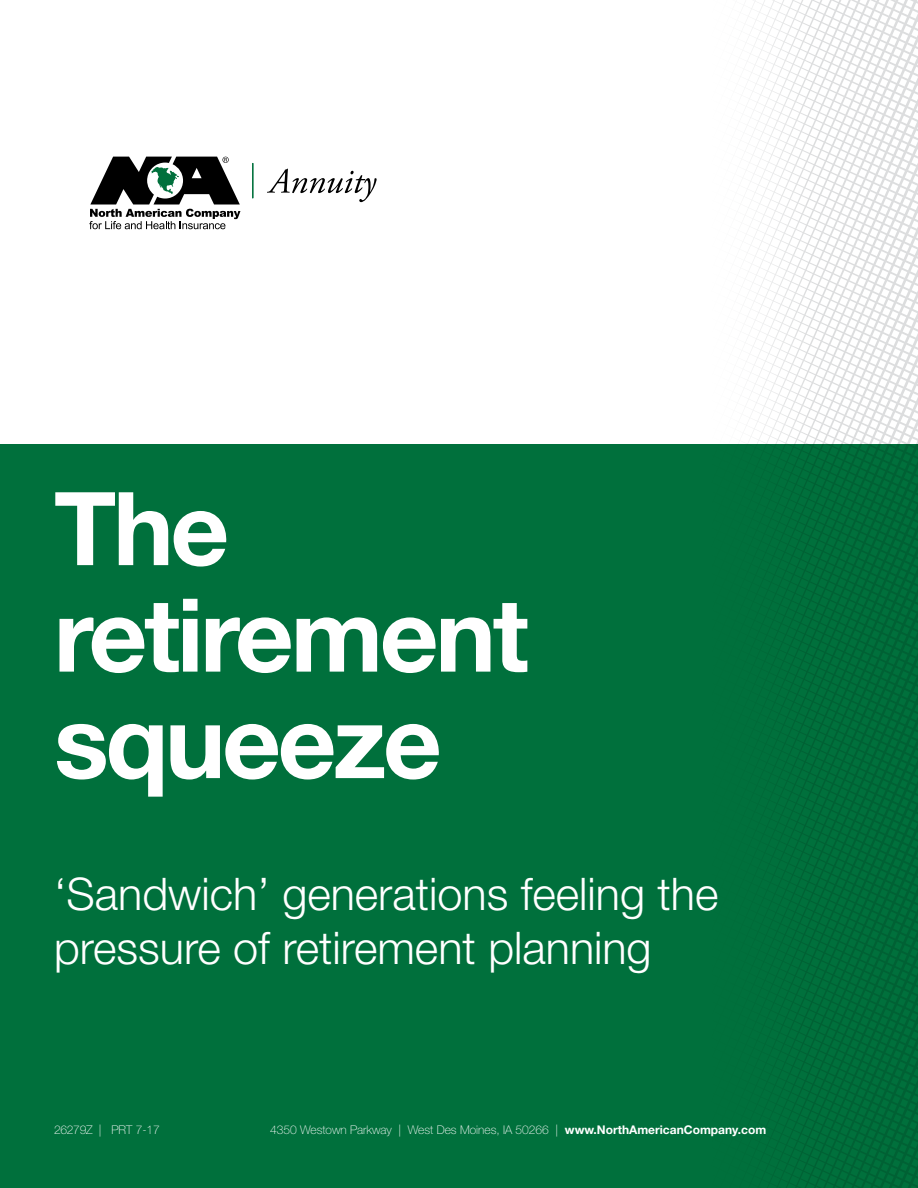
<style>
.page{position:relative;width:918px;height:1188px;background:#fff}
.page>*{position:absolute;margin:0;border:0;box-sizing:border-box;transform-origin:0 0}
.t1{font:700 102px/106.5px "Helvetica Neue LT Std";letter-spacing:-.03em;color:#fff}
.t2{font:300 45px/54px "Helvetica Neue LT Std";color:#fff}
.t3{font:100 12px "Helvetica Neue LT Std";color:#fff}
.t4{font:100 12px "Helvetica Neue LT Std";letter-spacing:-.02em;color:#fff}
.s1{font-weight:700}
</style>
<div class="page">
<div style="left:0;top:445px;width:918px;height:743px;background:#00703c"></div>
<svg style="left:709px;top:0;width:209px;height:1188px"></svg>
<hr style="left:252px;top:163px;width:1px;height:35px;background:#00703c">
<svg style="left:267px;top:169px;width:110px;height:33px"></svg>
<svg style="left:89px;top:157px;width:151px;height:72px"></svg>
<h1 class="t1" style="left:54px;top:473px;width:476px">The retirement squeeze</h1>
<h2 class="t2" style="left:54px;top:866px;width:666px">‘Sandwich’ generations feeling the pressure of retirement planning</h2>
<p class="t4" style="left:54px;top:1123px;width:107px">26279Z | PRT 7-17</p>
<p class="t3" style="left:270px;top:1123px;width:498px">4350 Westown Parkway | West Des Moines, IA 50266 | <span class="s1">www.NorthAmericanCompany.com</span></p>
</div>
